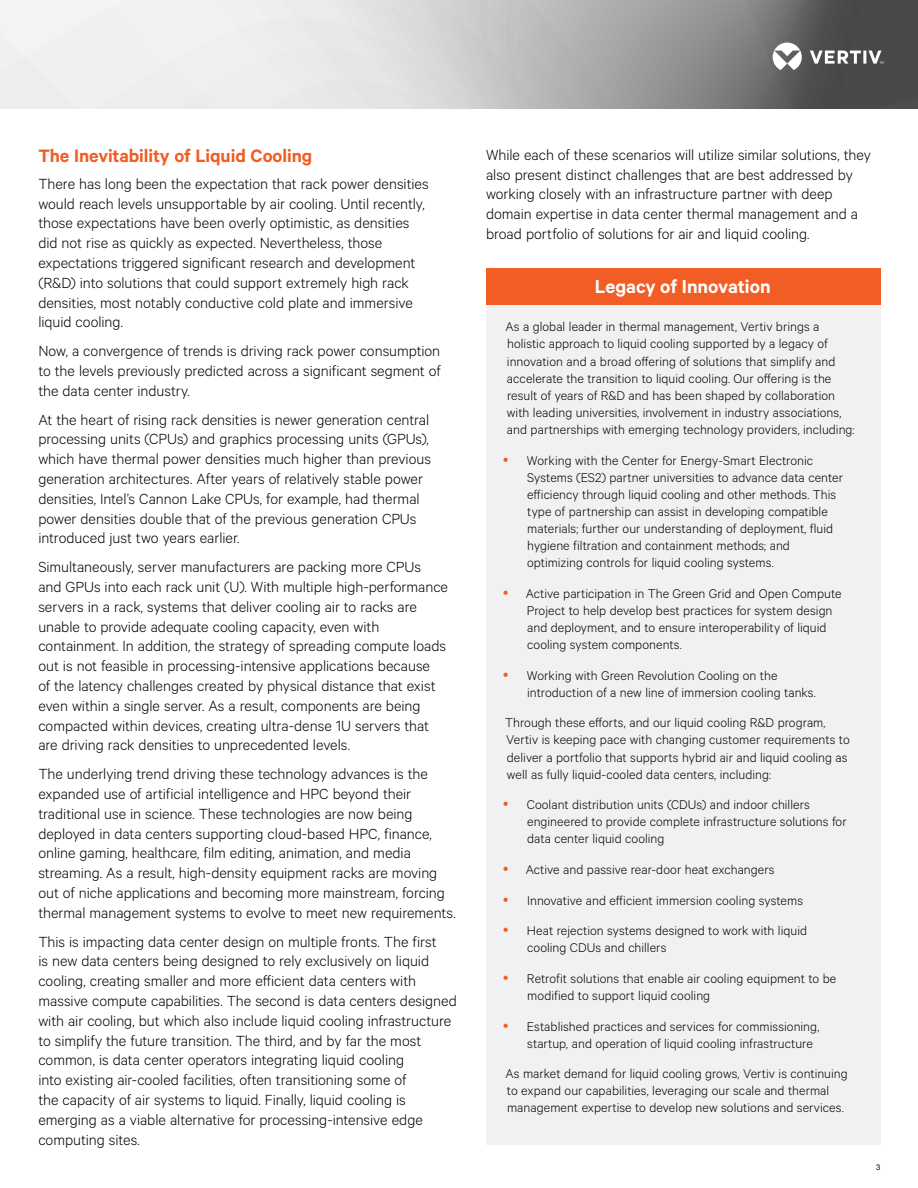
<style>
.page{position:relative;width:918px;height:1188px;background:#fff}
.page>*{position:absolute;margin:0;border:0;box-sizing:border-box;transform-origin:0 0}
.t1{font:600 21px "Calibre";color:#fff}
.t2{font:600 20.25px "Calibre";letter-spacing:-.005em;color:#f15d24}
.t3{font:300 16.5px/19.8px "Calibre";color:#000}
.t4{font:300 14.25px/17.1px "Calibre";letter-spacing:.005em;color:#000}
.t5{font:9px "Calibre";color:#000}
</style>
<div class="page">
<svg style="left:0;top:0;width:918px;height:109px"></svg>
<svg style="left:773px;top:43px;width:111px;height:27px"></svg>
<div style="left:486px;top:296px;width:394px;height:848px;background:#f1f1f2"></div>
<div style="left:486px;top:268px;width:394px;height:37px;background:#f15d24"></div>
<p class="t2" style="left:38px;top:144px;width:275px">The Inevitability of Liquid Cooling</p>
<p class="t3" style="left:38px;top:173px;width:392px">There has long been the expectation that rack power densities would reach levels unsupportable by air cooling. Until recently, those expectations have been overly optimistic, as densities did not rise as quickly as expected. Nevertheless, those expectations triggered significant research and development (R&amp;D) into solutions that could support extremely high rack densities, most notably conductive cold plate and immersive liquid cooling.</p>
<p class="t3" style="left:38px;top:340px;width:404px;text-align:justify">Now, a convergence of trends is driving rack power consumption to the levels previously predicted across a significant segment of the data center industry.</p>
<p class="t3" style="left:38px;top:409px;width:394px">At the heart of rising rack densities is newer generation central processing units (CPUs) and graphics processing units (GPUs), which have thermal power densities much higher than previous generation architectures. After years of relatively stable power densities, Intel’s Cannon Lake CPUs, for example, had thermal power densities double that of the previous generation CPUs introduced just two years earlier.</p>
<p class="t3" style="left:38px;top:556px;width:411px">Simultaneously, server manufacturers are packing more CPUs and GPUs into each rack unit (U). With multiple high-performance servers in a rack, systems that deliver cooling air to racks are unable to provide adequate cooling capacity, even with containment. In addition, the strategy of spreading compute loads out is not feasible in processing-intensive applications because<br>of the latency challenges created by physical distance that exist even within a single server. As a result, components are being compacted within devices, creating ultra-dense 1U servers that are driving rack densities to unprecedented levels.</p>
<p class="t3" style="left:38px;top:763px;width:419px">The underlying trend driving these technology advances is the expanded use of artificial intelligence and HPC beyond their traditional use in science. These technologies are now being deployed in data centers supporting cloud-based HPC, finance, online gaming, healthcare, film editing, animation, and media streaming. As a result, high-density equipment racks are moving out of niche applications and becoming more mainstream, forcing thermal management systems to evolve to meet new requirements.</p>
<p class="t3" style="left:38px;top:931px;width:420px">This is impacting data center design on multiple fronts. The first<br>is new data centers being designed to rely exclusively on liquid cooling, creating smaller and more efficient data centers with massive compute capabilities. The second is data centers designed with air cooling, but which also include liquid cooling infrastructure to simplify the future transition. The third, and by far the most common, is data center operators integrating liquid cooling<br>into existing air-cooled facilities, often transitioning some of<br>the capacity of air systems to liquid. Finally, liquid cooling is emerging as a viable alternative for processing-intensive edge computing sites.</p>
<p class="t3" style="left:486px;top:144px;width:386px">While each of these scenarios will utilize similar solutions, they also present distinct challenges that are best addressed by working closely with an infrastructure partner with deep domain expertise in data center thermal management and a broad portfolio of solutions for air and liquid cooling.</p>
<p class="t1" style="left:595px;top:274px;width:177px">Legacy of Innovation</p>
<p class="t4" style="left:506px;top:318px;width:351px">As a global leader in thermal management, Vertiv brings a holistic approach to liquid cooling supported by a legacy of innovation and a broad offering of solutions that simplify and accelerate the transition to liquid cooling. Our offering is the result of years of R&amp;D and has been shaped by collaboration with leading universities, involvement in industry associations, and partnerships with emerging technology providers, including:</p>
<p class="t4" style="left:527px;top:451px;width:318px">Working with the Center for Energy-Smart Electronic Systems (ES2) partner universities to advance data center efficiency through liquid cooling and other methods. This type of partnership can assist in developing compatible materials; further our understanding of deployment, fluid hygiene filtration and containment methods; and optimizing controls for liquid cooling systems.</p>
<p class="t4" style="left:526px;top:584px;width:317px">Active participation in The Green Grid and Open Compute Project to help develop best practices for system design and deployment, and to ensure interoperability of liquid cooling system components.</p>
<p class="t4" style="left:527px;top:666px;width:290px">Working with Green Revolution Cooling on the introduction of a new line of immersion cooling tanks.</p>
<p class="t4" style="left:505px;top:714px;width:346px">Through these efforts, and our liquid cooling R&amp;D program, Vertiv is keeping pace with changing customer requirements to deliver a portfolio that supports hybrid air and liquid cooling as well as fully liquid-cooled data centers, including:</p>
<p class="t4" style="left:527px;top:796px;width:322px">Coolant distribution units (CDUs) and indoor chillers engineered to provide complete infrastructure solutions for data center liquid cooling</p>
<p class="t4" style="left:526px;top:854px;width:283px;line-height:30.6px">Active and passive rear-door heat exchangers<br>Innovative and efficient immersion cooling systems<br>Heat rejection systems designed to work with liquid</p>
<p class="t4" style="left:527px;top:932px;width:311px;line-height:30.6px">cooling CDUs and chillers<br>Retrofit solutions that enable air cooling equipment to be</p>
<p class="t4" style="left:527px;top:980px;width:294px;line-height:30.6px">modified to support liquid cooling<br>Established practices and services for commissioning,</p>
<p class="t4" style="left:506px;top:1027px;width:344px;line-height:30.6px;text-indent:22px">startup, and operation of liquid cooling infrastructure<br>As market demand for liquid cooling grows, Vertiv is continuing</p>
<p class="t4" style="left:507px;top:1082px;width:338px">to expand our capabilities, leveraging our scale and thermal management expertise to develop new solutions and services.</p>
<p class="t5" style="left:876px;top:1162px;width:6px">3</p>
</div>
